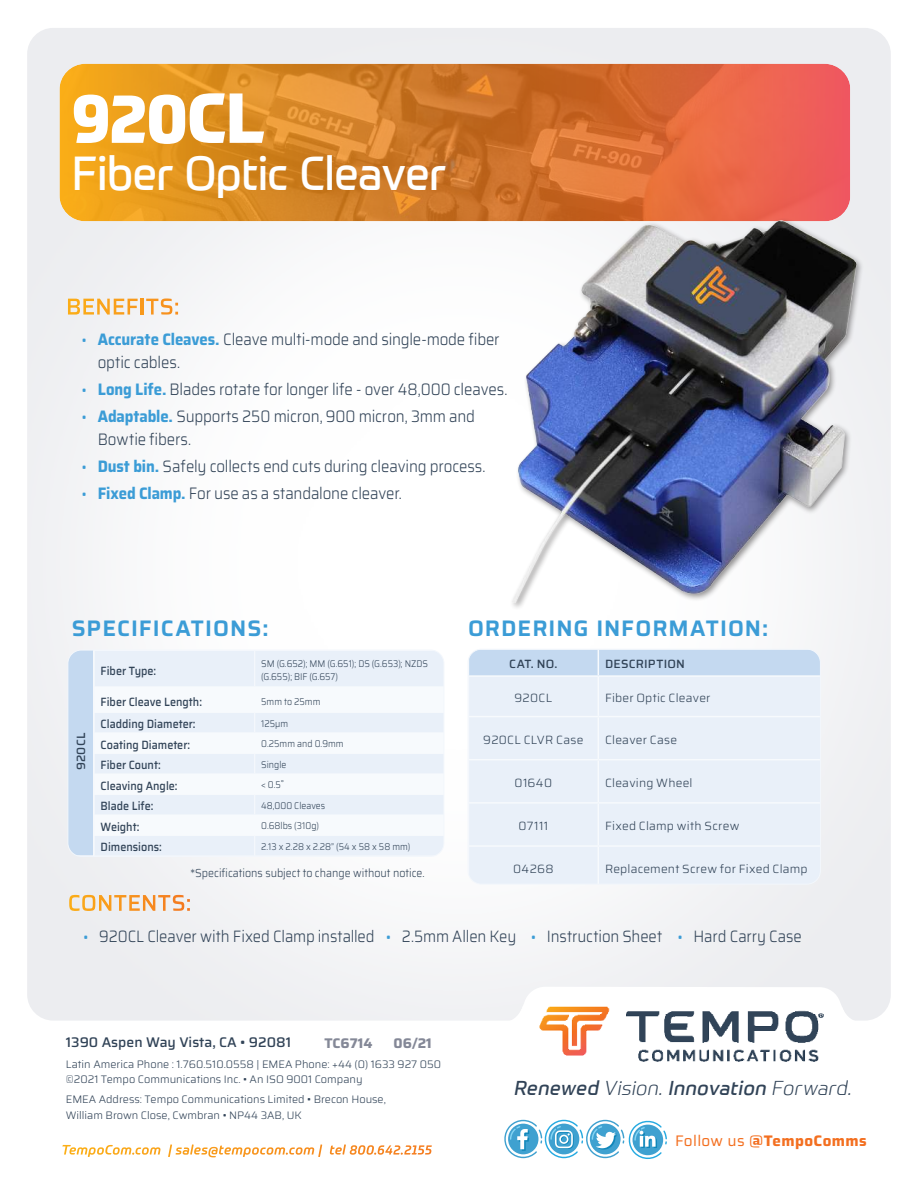
<style>
.page{position:relative;width:918px;height:1188px;background:#fff}
.page>*{position:absolute;margin:0;border:0;box-sizing:border-box;transform-origin:0 0}
.t1{font:800 69.3px "Prometo";letter-spacing:-.005em;color:#fff;scale:.96 1}
.t2{font:46.5px "Prometo";letter-spacing:-.01em;color:#fff;scale:.96 1}
.t3{font:600 22.5px "Saira";letter-spacing:.045em;color:#3b9cd6}
.t4{font:italic 19.65px "Prometo";color:#314357}
.t5{font:300 16.65px/23px "Saira";letter-spacing:-.01em;color:#314357;scale:.9 1}
.t6{font:300 16.5px "Saira";letter-spacing:-.005em;color:#314357;scale:.9 1}
.t7{font:700 15.3px "Saira";letter-spacing:.025em;color:#f36f20}
.t8{font:500 13.95px "Saira";color:#314357}
.t9{font:700 13.95px "Saira";color:#848897}
.t10{font:300 12px "Saira";letter-spacing:.02em;color:#314357}
.t11{font:500 12px "Saira";color:#314357;scale:.9 1}
.t12{font:500 12px "Saira";color:#314357}
.t13{font:300 11.7px "Saira";color:#314357;scale:.9 1}
.t14{font:300 10.95px/15.6px "Saira";color:#314357}
.t15{font:300 9.75px/13.5px "Saira";color:#314357;scale:.9 1}
.s1{font-weight:500;font-size:14.1px;color:#3b9cd6}
.s2{font-weight:700;color:#3b9cd6}
.s3{font-weight:300}
.s4{font-weight:400}
</style>
<div class="page">
<div style="left:0;top:0;width:918px;height:1151px;background:linear-gradient(to right,#f6f7f8,#f5f6f7)"></div>
<div style="left:91px;top:166px;width:736px;height:797px;background:#fcfcfc;border-radius:50%"></div>
<svg style="left:493px;top:987px;width:381px;height:109px"></svg>
<img style="left:59px;top:64px;width:791px;height:157px">
<img style="left:450px;top:181px;width:460px;height:439px">
<img style="left:68px;top:299px;width:12px;height:16px">
<img style="left:83px;top:299px;width:11px;height:16px">
<img style="left:97px;top:299px;width:13px;height:16px">
<img style="left:114px;top:299px;width:10px;height:16px">
<img style="left:128px;top:299px;width:10px;height:16px">
<svg style="left:141px;top:299px;width:2px;height:16px"></svg>
<img style="left:146px;top:299px;width:12px;height:16px">
<img style="left:161px;top:298px;width:11px;height:17px">
<svg style="left:175px;top:303px;width:3px;height:12px"></svg>
<div style="left:470px;top:677px;width:350px;height:207px;background:#e9f0f9"></div>
<hr style="left:598px;top:677px;width:1px;height:39px;background:#f7fafd">
<hr style="left:468px;top:716px;width:130px;height:1px;background:#f7fafd">
<hr style="left:598px;top:716px;width:222px;height:1px;background:#f7fafd">
<hr style="left:598px;top:717px;width:1px;height:42px;background:#f7fafd">
<hr style="left:468px;top:759px;width:130px;height:1px;background:#f7fafd">
<hr style="left:598px;top:759px;width:222px;height:1px;background:#f7fafd">
<hr style="left:598px;top:760px;width:1px;height:42px;background:#f7fafd">
<hr style="left:468px;top:802px;width:130px;height:2px;background:#f7fafd">
<hr style="left:598px;top:802px;width:222px;height:2px;background:#f7fafd">
<hr style="left:598px;top:804px;width:1px;height:41px;background:#f7fafd">
<hr style="left:468px;top:845px;width:130px;height:2px;background:#f7fafd">
<hr style="left:468px;top:847px;width:1px;height:37px;background:#f7fafd">
<hr style="left:598px;top:845px;width:222px;height:2px;background:#f7fafd">
<hr style="left:598px;top:847px;width:1px;height:37px;background:#f7fafd">
<div style="left:470px;top:650px;width:350px;height:25px;background:#c4d9f0"></div>
<hr style="left:468px;top:675px;width:130px;height:2px;background:#f7fafd">
<hr style="left:598px;top:675px;width:222px;height:2px;background:#f7fafd">
<div style="left:468px;top:649px;width:353px;height:236px;border:1px solid #f3f7fc;border-radius:14px"></div>
<div style="left:95px;top:652px;width:347px;height:203px;background:#e9f0f9"></div>
<svg style="left:95px;top:688px;width:347px;height:147px"></svg>
<hr style="left:255px;top:650px;width:189px;height:1px;background:#f7fafd">
<hr style="left:254px;top:651px;width:1px;height:36px;background:#f7fafd">
<hr style="left:94px;top:687px;width:161px;height:1px;background:#f7fafd">
<hr style="left:255px;top:687px;width:189px;height:1px;background:#f7fafd">
<hr style="left:94px;top:712px;width:161px;height:1px;background:#f7fafd">
<hr style="left:255px;top:712px;width:189px;height:1px;background:#f7fafd">
<hr style="left:94px;top:733px;width:161px;height:1px;background:#f7fafd">
<hr style="left:255px;top:733px;width:189px;height:1px;background:#f7fafd">
<hr style="left:94px;top:753px;width:161px;height:1px;background:#f7fafd">
<hr style="left:255px;top:753px;width:189px;height:1px;background:#f7fafd">
<hr style="left:94px;top:774px;width:161px;height:1px;background:#f7fafd">
<hr style="left:255px;top:774px;width:189px;height:1px;background:#f7fafd">
<hr style="left:94px;top:794px;width:161px;height:1px;background:#f7fafd">
<hr style="left:255px;top:794px;width:189px;height:1px;background:#f7fafd">
<hr style="left:255px;top:856px;width:189px;height:1px;background:#f7fafd">
<hr style="left:94px;top:815px;width:161px;height:1px;background:#f7fafd">
<svg style="left:68px;top:650px;width:27px;height:206px;background:#c8dbf1"></svg>
<hr style="left:94px;top:835px;width:161px;height:1px;background:#f7fafd">
<hr style="left:255px;top:815px;width:189px;height:1px;background:#f7fafd">
<svg style="left:254px;top:688px;width:1px;height:167px"></svg>
<hr style="left:255px;top:835px;width:189px;height:1px;background:#f7fafd">
<div style="left:68px;top:650px;width:376px;height:207px;border:1px solid #f3f7fc;border-radius:14px"></div>
<img style="left:69px;top:895px;width:10px;height:16px">
<img style="left:82px;top:895px;width:13px;height:16px">
<img style="left:99px;top:895px;width:12px;height:16px">
<img style="left:114px;top:895px;width:12px;height:16px">
<img style="left:129px;top:895px;width:11px;height:16px">
<img style="left:143px;top:895px;width:12px;height:16px">
<img style="left:158px;top:895px;width:12px;height:16px">
<img style="left:173px;top:895px;width:11px;height:16px">
<svg style="left:187px;top:899px;width:3px;height:12px"></svg>
<img style="left:539px;top:1001px;width:287px;height:66px">
<svg style="left:62px;top:1145px;width:98px;height:12px"></svg>
<svg style="left:168px;top:1144px;width:154px;height:13px"></svg>
<svg style="left:330px;top:1144px;width:102px;height:11px"></svg>
<svg style="left:502px;top:1119px;width:165px;height:40px"></svg>
<h1 class="t1" style="left:72px;top:78px;width:202px">920CL</h1>
<h2 class="t2" style="left:72px;top:156px;width:391px">Fiber Optic Cleaver</h2>
<p class="t5" style="left:98px;top:328px;width:448px;text-indent:-16px"><span class="s1">•</span> <span class="s2">Accurate Cleaves.</span> Cleave multi-mode and single-mode 昀椀ber optic cables.</p>
<p class="t5" style="left:82px;top:378px;width:475px"><span class="s1">•</span> <span class="s2">Long Life.</span> Blades rotate for longer life - over 48,000 cleaves.</p>
<p class="t5" style="left:98px;top:404px;width:421px;text-indent:-16px"><span class="s1">•</span> <span class="s2">Adaptable.</span> Supports 250 micron, 900 micron, 3mm and<br>Bowtie 昀椀bers.</p>
<p class="t5" style="left:82px;top:454px;width:450px"><span class="s1">•</span> <span class="s2">Dust bin.</span> Safely collects end cuts during cleaving process.</p>
<p class="t5" style="left:82px;top:481px;width:357px"><span class="s1">•</span> <span class="s2">Fixed Clamp.</span> For use as a standalone cleaver.</p>
<h3 class="t3" style="left:72px;top:615px;width:198px">SPECIFICATIONS:</h3>
<h3 class="t3" style="left:468px;top:615px;width:302px">ORDERING INFORMATION:</h3>
<p class="t12" style="left:76px;top:770px;width:39px;rotate:-90deg">920CL</p>
<p class="t11" style="left:101px;top:666px;width:63px">Fiber Type:</p>
<p class="t15" style="left:261px;top:657px;width:187px">SM (G.652); MM (G.651); DS (G.653); NZDS (G.655); BIF (G.657)</p>
<p class="t11" style="left:101px;top:697px;width:114px">Fiber Cleave Length:</p>
<p class="t15" style="left:261px;top:695px;width:67px">5mm to 25mm</p>
<p class="t11" style="left:101px;top:719px;width:107px">Cladding Diameter:</p>
<p class="t15" style="left:261px;top:716px;width:32px">125μm</p>
<p class="t11" style="left:101px;top:740px;width:101px">Coating Diameter:</p>
<p class="t15" style="left:261px;top:737px;width:93px">0.25mm and 0.9mm</p>
<p class="t11" style="left:101px;top:760px;width:68px">Fiber Count:</p>
<p class="t15" style="left:261px;top:758px;width:30px">Single</p>
<p class="t11" style="left:101px;top:781px;width:87px">Cleaving Angle:</p>
<p class="t15" style="left:261px;top:778px;width:26px">&lt; 0.5˚</p>
<p class="t11" style="left:101px;top:801px;width:60px">Blade Life:</p>
<p class="t15" style="left:261px;top:798px;width:73px">48,000 Cleaves</p>
<p class="t11" style="left:101px;top:822px;width:45px">Weight:</p>
<p class="t15" style="left:261px;top:819px;width:66px">0.68lbs (310g)</p>
<p class="t11" style="left:101px;top:842px;width:70px">Dimensions:</p>
<p class="t15" style="left:261px;top:840px;width:167px">2.13 x 2.28 x 2.28” (54 x 58 x 58 mm)</p>
<p class="t13" style="left:191px;top:864px;width:262px">*Speci昀椀cations subject to change without notice.</p>
<p class="t12" style="left:509px;top:659px;width:50px">CAT. NO.</p>
<p class="t12" style="left:605px;top:659px;width:81px">DESCRIPTION</p>
<p class="t10" style="left:515px;top:693px;width:39px">920CL</p>
<p class="t10" style="left:605px;top:689px;width:107px">Fiber Optic Cleaver</p>
<p class="t10" style="left:483px;top:735px;width:102px">920CL CLVR Case</p>
<p class="t10" style="left:605px;top:731px;width:74px">Cleaver Case</p>
<p class="t10" style="left:515px;top:774px;width:39px">01640</p>
<p class="t10" style="left:605px;top:774px;width:89px">Cleaving Wheel</p>
<p class="t10" style="left:519px;top:817px;width:31px">07111</p>
<p class="t10" style="left:605px;top:817px;width:136px">Fixed Clamp with Screw</p>
<p class="t10" style="left:513px;top:860px;width:42px">04268</p>
<p class="t10" style="left:605px;top:860px;width:204px">Replacement Screw for Fixed Clamp</p>
<p class="t6" style="left:83px;top:924px;width:800px"><span class="s1">•</span> 920CL Cleaver with Fixed Clamp installed <span class="s1">•</span> 2.5mm Allen Key <span class="s1">•</span> Instruction Sheet <span class="s1">•</span> Hard Carry Case</p>
<p class="t8" style="left:66px;top:1037px;width:227px">1390 Aspen Way Vista, CA • 92081</p>
<p class="t14" style="left:66px;top:1056px;width:377px">Latin America Phone : 1.760.510.0558 | EMEA Phone: +44 (0) 1633 927 050 ©2021 Tempo Communications Inc. • An ISO 9001 Company</p>
<p class="t14" style="left:66px;top:1091px;width:322px">EMEA Address: Tempo Communications Limited • Brecon House,<br>William Brown Close, Cwmbran • NP44 3AB, UK</p>
<p class="t9" style="left:324px;top:1038px;width:50px">TC6714</p>
<p class="t9" style="left:394px;top:1038px;width:40px">06/21</p>
<p class="t4" style="left:514px;top:1080px;width:342px">Renewed <span class="s3">Vision.</span> Innovation <span class="s3">Forward.</span></p>
<p class="t7" style="left:675px;top:1135px;width:193px"><span class="s4">Follow us</span> @TempoComms</p>
</div>
